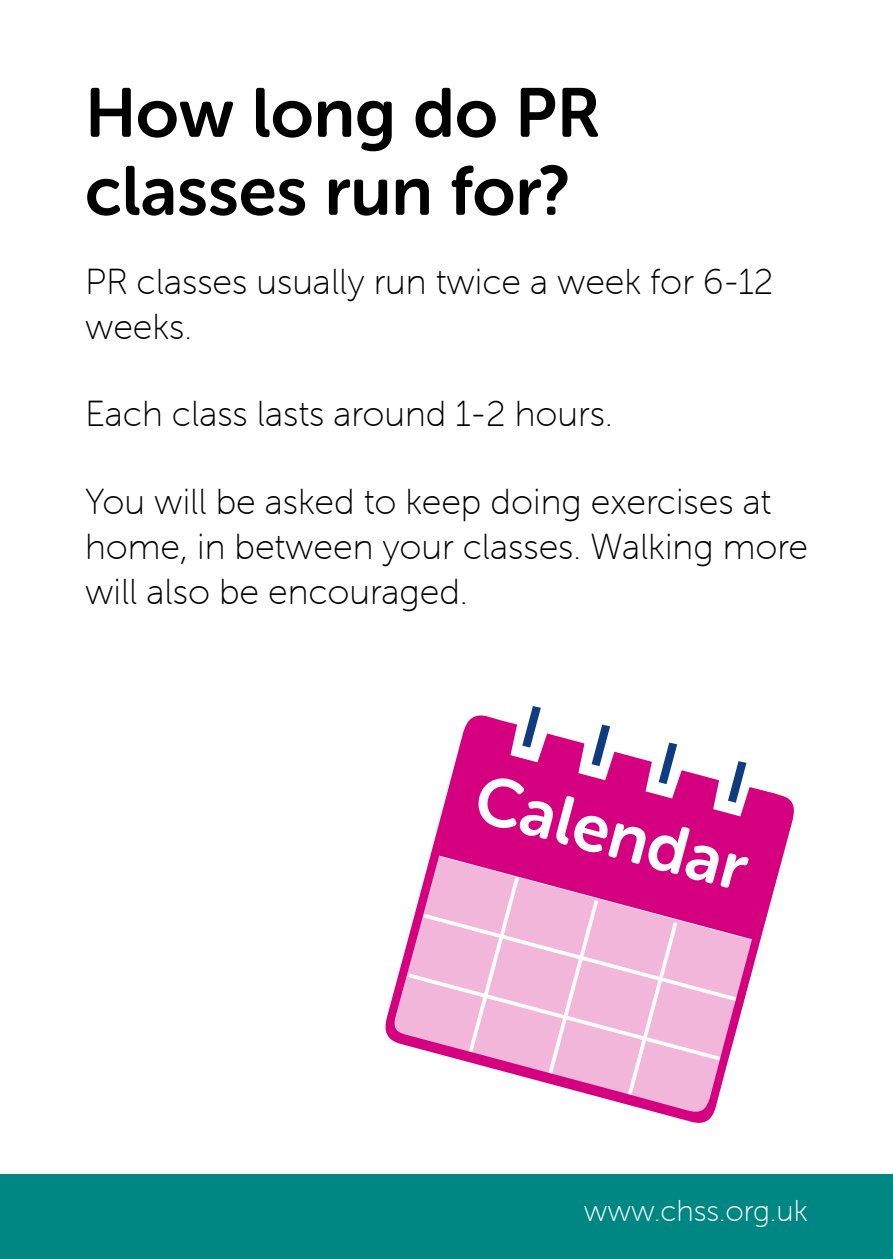
<style>
.page{position:relative;width:893px;height:1259px;background:#fff}
.page>*{position:absolute;margin:0;border:0;box-sizing:border-box;transform-origin:0 0}
.t1{font:69px/78px "Museo Sans Rounded 700";color:#000}
.t2{font:36px/45px "Museo Sans Rounded 100";color:#000}
.t3{font:30px "Museo Sans Rounded 100";color:#fff}
</style>
<div class="page">
<div style="left:0;top:1174px;width:893px;height:85px;background:#008683"></div>
<svg style="left:385px;top:787px;width:409px;height:336px"></svg>
<svg style="left:408px;top:706px;width:340px;height:392px"></svg>
<h1 class="t1" style="left:85px;top:74px;width:516px">How long do PR classes run for?</h1>
<p class="t2" style="left:85px;top:259px;width:690px">PR classes usually run twice a week for 6-12 weeks.</p>
<p class="t2" style="left:85px;top:392px;width:529px">Each class lasts around 1-2 hours.</p>
<p class="t2" style="left:85px;top:479px;width:724px">You will be asked to keep doing exercises at home, in between your classes. Walking more will also be encouraged.</p>
<p class="t3" style="left:584px;top:1195px;width:225px">www.chss.org.uk</p>
</div>
